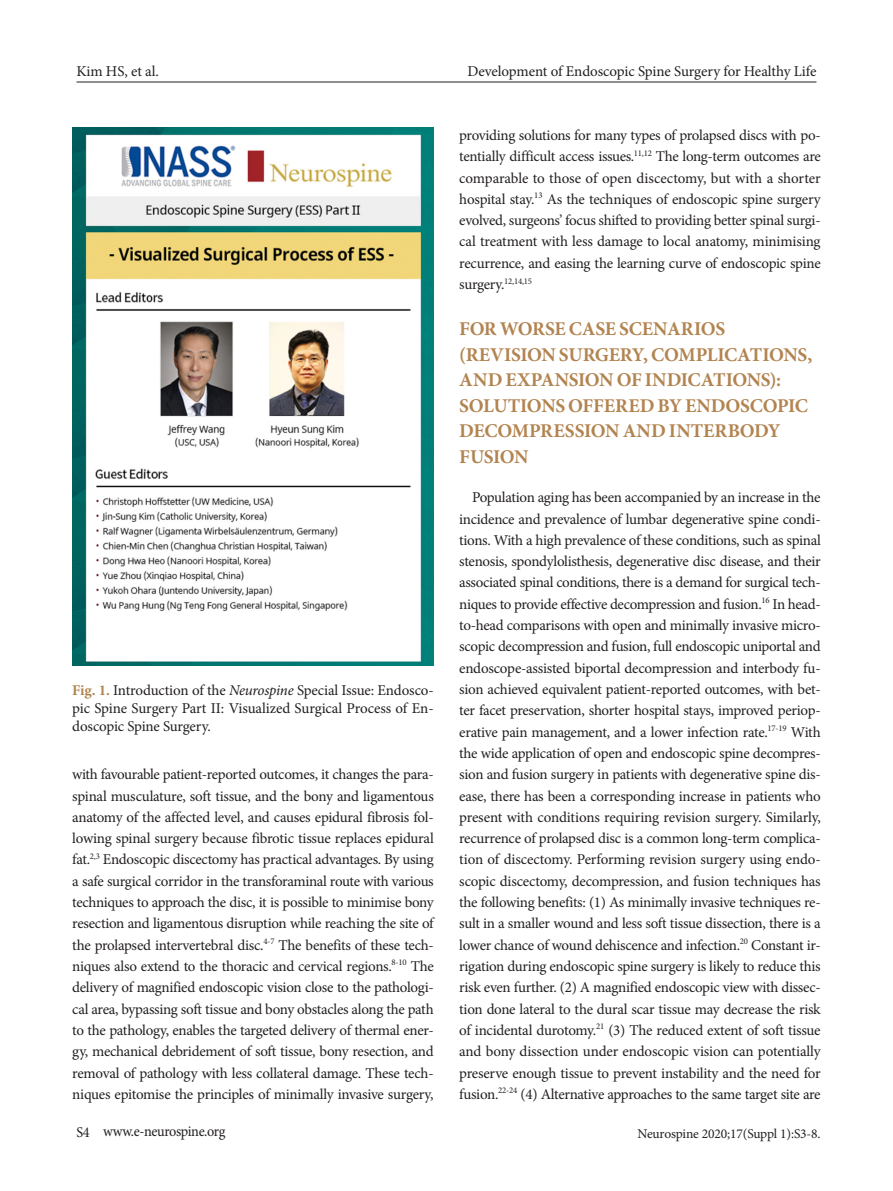
<style>
.page{position:relative;width:893px;height:1191px;background:#fff}
.page>*{position:absolute;margin:0;border:0;box-sizing:border-box;transform-origin:0 0}
.대제목{font:700 19.5px/25.5px "Minion Pro";letter-spacing:-.015em;color:#b28450}
.본문{font:15px/21.3px "Minion Pro";letter-spacing:-.02em;color:#231f20;text-align:justify}
.표그림캡션{font:15px/18px "Minion Pro";letter-spacing:-.01em;color:#231f20;text-align:justify}
.본문-2{font:15px "Minion Pro";letter-spacing:-.02em;color:#231f20;scale:.95 1}
.doi_번호{font:13.5px "Minion Pro";letter-spacing:-.01em;color:#231f20}
.s1{font-weight:700;color:#b28450}
.s2{font-style:italic}
</style>
<div class="page">
<hr style="left:77px;top:82px;width:739px;height:1px;background:#231f20">
<img style="left:72px;top:128px;width:362px;height:537px">
<p class="본문" style="left:77px;top:61px;width:84px">Kim HS, et al.</p>
<p class="본문" style="left:467px;top:61px;width:351px">Development of Endoscopic Spine Surgery for Healthy Life</p>
<p class="표그림캡션" style="left:72px;top:681px;width:363px"><span class="s1">Fig. 1.</span> Introduction of the <span class="s2">Neurospine</span> Special Issue: Endosco&shy;pic Spine Surgery Part II: Visualized Surgical Process of En&shy;doscopic Spine Surgery.</p>
<p class="본문" style="left:72px;top:764px;width:363px">with favourable patient-reported outcomes, it changes the para&shy;spinal musculature, soft tissue, and the bony and ligamentous anatomy of the affected level, and causes epidural fibrosis fol&shy;lowing spinal surgery because fibrotic tissue replaces epidural fat.<sup>2,3</sup> Endoscopic discectomy has practical advantages. By using a safe surgical corridor in the transforaminal route with various techniques to approach the disc, it is possible to minimise bony resection and ligamentous disruption while reaching the site of the prolapsed intervertebral disc.<sup>4-7</sup> The benefits of these tech&shy;niques also extend to the thoracic and cervical regions.<sup>8-10</sup> The delivery of magnified endoscopic vision close to the pathologi&shy;cal area, bypassing soft tissue and bony obstacles along the path to the pathology, enables the targeted delivery of thermal ener&shy;gy, mechanical debridement of soft tissue, bony resection, and removal of pathology with less collateral damage. These tech&shy;niques epitomise the principles of minimally invasive surgery,</p>
<p class="본문" style="left:459px;top:125px;width:363px">providing solutions for many types of prolapsed discs with po&shy;tentially difficult access issues.<sup>11,12</sup> The long-term outcomes are comparable to those of open discectomy, but with a shorter hospital stay.<sup>13</sup> As the techniques of endoscopic spine surgery evolved, surgeons’ focus shifted to providing better spinal surgi&shy;cal treatment with less damage to local anatomy, minimising recurrence, and easing the learning curve of endoscopic spine surgery.<sup>12,14,15</sup></p>
<p class="대제목" style="left:459px;top:316px;width:355px">FOR WORSE CASE SCENARIOS (REVISION SURGERY, COMPLICATIONS,<br>AND EXPANSION OF INDICATIONS):<br>SOLUTIONS OFFERED BY ENDOSCOPIC<br>DECOMPRESSION AND INTERBODY<br>FUSION</p>
<p class="본문" style="left:459px;top:487px;width:363px;text-indent:13px">Population aging has been accompanied by an increase in the incidence and prevalence of lumbar degenerative spine condi&shy;tions. With a high prevalence of these conditions, such as spinal stenosis, spondylolisthesis, degenerative disc disease, and their associated spinal conditions, there is a demand for surgical tech&shy;niques to provide effective decompression and fusion.<sup>16</sup> In head&shy;to-head comparisons with open and minimally invasive micro&shy;scopic decompression and fusion, full endoscopic uniportal and endoscope-assisted biportal decompression and interbody fu&shy;sion achieved equivalent patient-reported outcomes, with bet&shy;ter facet preservation, shorter hospital stays, improved periop&shy;erative pain management, and a lower infection rate.<sup>17-19</sup> With the wide application of open and endoscopic spine decompres&shy;sion and fusion surgery in patients with degenerative spine dis&shy;ease, there has been a corresponding increase in patients who present with conditions requiring revision surgery. Similarly, recurrence of prolapsed disc is a common long-term complica&shy;tion of discectomy. Performing revision surgery using endo&shy;scopic discectomy, decompression, and fusion techniques has the following benefits: (1) As minimally invasive techniques re&shy;sult in a smaller wound and less soft tissue dissection, there is a lower chance of wound dehiscence and infection.<sup>20</sup> Constant ir&shy;rigation during endoscopic spine surgery is likely to reduce this risk even further. (2) A magnified endoscopic view with dissec&shy;tion done lateral to the dural scar tissue may decrease the risk of incidental durotomy.<sup>21</sup> (3) The reduced extent of soft tissue and bony dissection under endoscopic vision can potentially preserve enough tissue to prevent instability and the need for fusion.<sup>22-24</sup> (4) Alternative approaches to the same target site are</p>
<p class="본문-2" style="left:77px;top:1121px;width:158px">S4 www.e-neurospine.org</p>
<p class="doi_번호" style="left:637px;top:1124px;width:185px">Neurospine 2020;17(Suppl 1):S3-8.</p>
</div>
